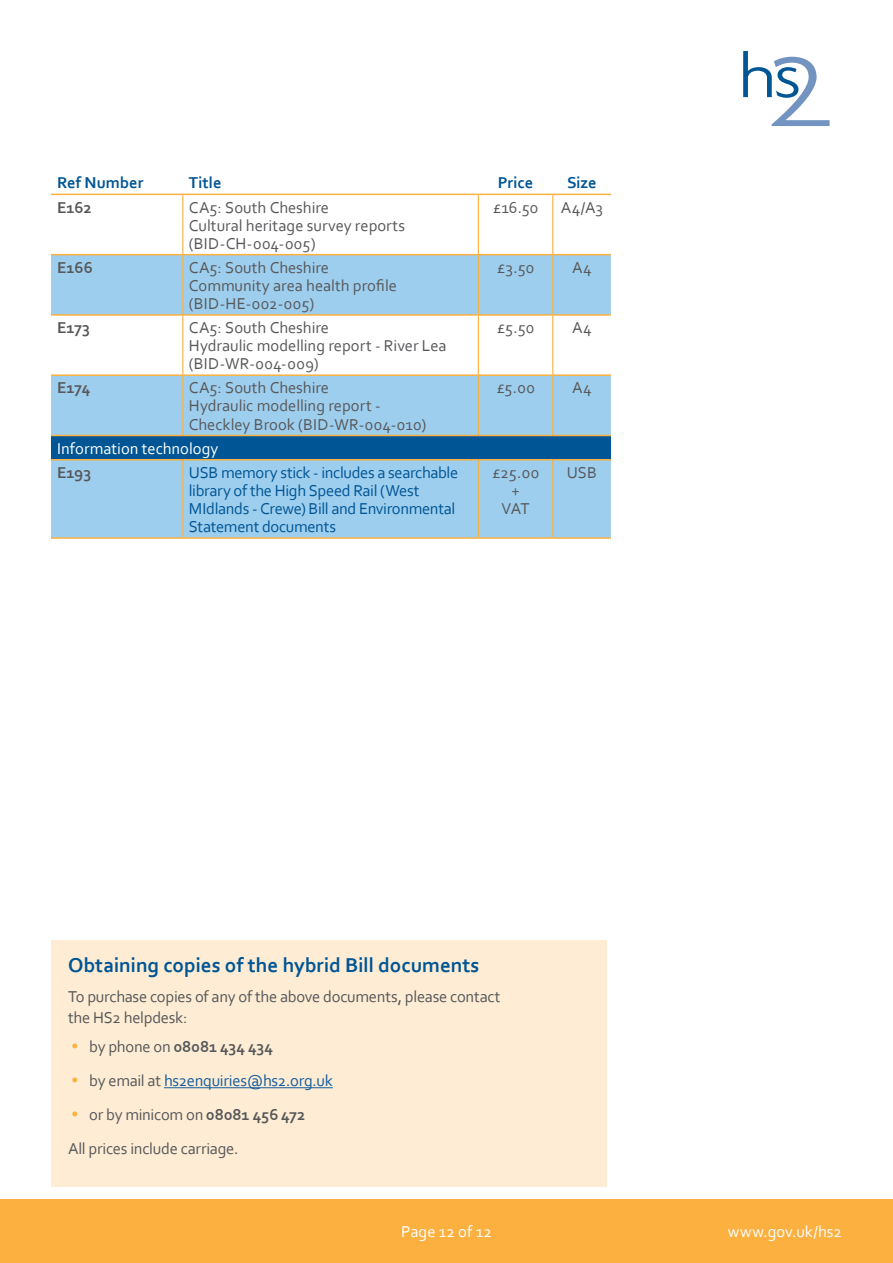
<style>
.page{position:relative;width:893px;height:1263px;background:#fff}
.page>*{position:absolute;margin:0;border:0;box-sizing:border-box;transform-origin:0 0}
.t1{font:700 21px "Corbel";color:#005595}
.t2{font:16.5px/18px "Corbel";letter-spacing:-.005em;color:#57585a}
.t3{font:16.5px/18px "Corbel";letter-spacing:-.02em;color:#005595}
.t4{font:16.5px "Corbel";color:#fff}
.t5{font:700 16.5px "Corbel";color:#57585a}
.t6{font:16.5px "Corbel";letter-spacing:-.02em;color:#175d9e}
.t7{font:700 16.5px "Corbel";letter-spacing:.005em;color:#005595}
.s1{font-weight:400}
.s2{color:#57585a}
.s3{font-weight:700}
</style>
<div class="page">
<div style="left:0;top:1199px;width:893px;height:64px;background:#fbb03f"></div>
<svg style="left:743px;top:51px;width:87px;height:75px"></svg>
<div style="left:51px;top:940px;width:556px;height:246px;background:#feedd4"></div>
<hr style="left:164px;top:1087px;width:169px;height:1px;background:#175d9e">
<svg style="left:51px;top:195px;width:560px;height:59px"></svg>
<svg style="left:51px;top:255px;width:560px;height:282px;fill:#9eceee"></svg>
<div style="left:51px;top:435px;width:560px;height:25px;background:#005595"></div>
<hr style="left:51px;top:194px;width:132px;height:1px;background:#fbb03f">
<hr style="left:183px;top:194px;width:295px;height:1px;background:#fbb03f">
<hr style="left:478px;top:194px;width:75px;height:1px;background:#fbb03f">
<hr style="left:553px;top:194px;width:58px;height:1px;background:#fbb03f">
<hr style="left:51px;top:254px;width:131px;height:1px;background:#fbb03f">
<hr style="left:183px;top:254px;width:295px;height:1px;background:#fbb03f">
<hr style="left:479px;top:254px;width:73px;height:1px;background:#fbb03f">
<hr style="left:553px;top:254px;width:58px;height:1px;background:#fbb03f">
<hr style="left:51px;top:314px;width:131px;height:2px;background:#fbb03f">
<hr style="left:183px;top:314px;width:295px;height:2px;background:#fbb03f">
<hr style="left:479px;top:314px;width:73px;height:2px;background:#fbb03f">
<hr style="left:553px;top:314px;width:58px;height:2px;background:#fbb03f">
<hr style="left:51px;top:374px;width:131px;height:2px;background:#fbb03f">
<hr style="left:183px;top:374px;width:295px;height:2px;background:#fbb03f">
<hr style="left:479px;top:374px;width:73px;height:2px;background:#fbb03f">
<hr style="left:553px;top:374px;width:58px;height:2px;background:#fbb03f">
<hr style="left:51px;top:435px;width:132px;height:1px;background:#fbb03f">
<hr style="left:183px;top:435px;width:295px;height:1px;background:#fbb03f">
<hr style="left:478px;top:435px;width:75px;height:1px;background:#fbb03f">
<hr style="left:553px;top:435px;width:58px;height:1px;background:#fbb03f">
<hr style="left:51px;top:459px;width:132px;height:1px;background:#fbb03f">
<hr style="left:183px;top:459px;width:295px;height:1px;background:#fbb03f">
<hr style="left:478px;top:459px;width:75px;height:1px;background:#fbb03f">
<hr style="left:553px;top:459px;width:58px;height:1px;background:#fbb03f">
<hr style="left:51px;top:537px;width:132px;height:2px;background:#fbb03f">
<hr style="left:183px;top:537px;width:295px;height:2px;background:#fbb03f">
<hr style="left:478px;top:537px;width:75px;height:2px;background:#fbb03f">
<hr style="left:553px;top:537px;width:58px;height:2px;background:#fbb03f">
<hr style="left:182px;top:195px;width:1px;height:60px;background:#fbb03f">
<hr style="left:478px;top:195px;width:1px;height:60px;background:#fbb03f">
<hr style="left:552px;top:195px;width:1px;height:60px;background:#fbb03f">
<hr style="left:182px;top:255px;width:1px;height:60px;background:#fbb03f">
<hr style="left:478px;top:255px;width:1px;height:60px;background:#fbb03f">
<hr style="left:552px;top:255px;width:1px;height:60px;background:#fbb03f">
<hr style="left:182px;top:315px;width:1px;height:60px;background:#fbb03f">
<hr style="left:478px;top:315px;width:1px;height:60px;background:#fbb03f">
<hr style="left:552px;top:315px;width:1px;height:60px;background:#fbb03f">
<hr style="left:182px;top:375px;width:1px;height:60px;background:#fbb03f">
<hr style="left:478px;top:375px;width:1px;height:60px;background:#fbb03f">
<hr style="left:552px;top:375px;width:1px;height:60px;background:#fbb03f">
<hr style="left:182px;top:460px;width:1px;height:77px;background:#fbb03f">
<hr style="left:478px;top:460px;width:1px;height:77px;background:#fbb03f">
<hr style="left:552px;top:460px;width:1px;height:77px;background:#fbb03f">
<p class="t7" style="left:57px;top:173px;width:88px">Ref Number</p>
<p class="t7" style="left:189px;top:173px;width:34px">Title</p>
<p class="t7" style="left:498px;top:173px;width:37px">Price</p>
<p class="t7" style="left:567px;top:173px;width:31px">Size</p>
<p class="t5" style="left:57px;top:197px;width:36px">E162</p>
<p class="t2" style="left:189px;top:198px;width:218px">CA5: South Cheshire<br>Cultural heritage survey reports (BID-CH-004-005)</p>
<p class="t2" style="left:493px;top:198px;width:47px">£16.50</p>
<p class="t2" style="left:561px;top:198px;width:44px">A4/A3</p>
<p class="t5" style="left:57px;top:257px;width:37px">E166</p>
<p class="t2" style="left:189px;top:258px;width:210px">CA5: South Cheshire<br>Community area health profile (BID-HE-002-005)</p>
<p class="t2" style="left:497px;top:258px;width:39px">£3.50</p>
<p class="t2" style="left:572px;top:258px;width:21px">A4</p>
<p class="t5" style="left:57px;top:317px;width:35px">E173</p>
<p class="t2" style="left:189px;top:318px;width:259px">CA5: South Cheshire<br>Hydraulic modelling report - River Lea (BID-WR-004-009)</p>
<p class="t2" style="left:497px;top:318px;width:39px">£5.50</p>
<p class="t2" style="left:572px;top:318px;width:21px">A4</p>
<p class="t5" style="left:57px;top:378px;width:35px">E174</p>
<p class="t2" style="left:189px;top:379px;width:239px">CA5: South Cheshire<br>Hydraulic modelling report -<br>Checkley Brook (BID-WR-004-010)</p>
<p class="t2" style="left:496px;top:379px;width:40px">£5.00</p>
<p class="t2" style="left:572px;top:379px;width:21px">A4</p>
<p class="t4" style="left:57px;top:438px;width:163px">Information technology</p>
<p class="t5" style="left:57px;top:462px;width:36px">E193</p>
<p class="t3" style="left:189px;top:463px;width:271px">USB memory stick - includes a searchable library of the High Speed Rail (West MIdlands - Crewe) Bill and Environmental Statement documents</p>
<p class="t2" style="left:492px;top:463px;width:49px;text-align:center">£25.00 +<br>VAT</p>
<p class="t2" style="left:567px;top:463px;width:32px">USB</p>
<p class="t1" style="left:68px;top:952px;width:413px">Obtaining copies of the hybrid Bill documents</p>
<p class="t2" style="left:68px;top:985px;width:434px;line-height:21px">To purchase copies of any of the above documents, please contact the HS2 helpdesk:</p>
<p class="t5" style="left:89px;top:1037px;width:185px"><span class="s1">by phone on</span> 08081 434 434</p>
<p class="t6" style="left:89px;top:1070px;width:245px"><span class="s2">by email at</span> hs2enquiries@hs2.org.uk</p>
<p class="t2" style="left:89px;top:1105px;width:218px">or by minicom on <span class="s3">08081 456 472</span></p>
<p class="t2" style="left:68px;top:1139px;width:172px">All prices include carriage.</p>
<p class="t4" style="left:401px;top:1221px;width:92px">Page 12 of 12</p>
<p class="t4" style="left:728px;top:1221px;width:116px">www.gov.uk/hs2</p>
</div>
